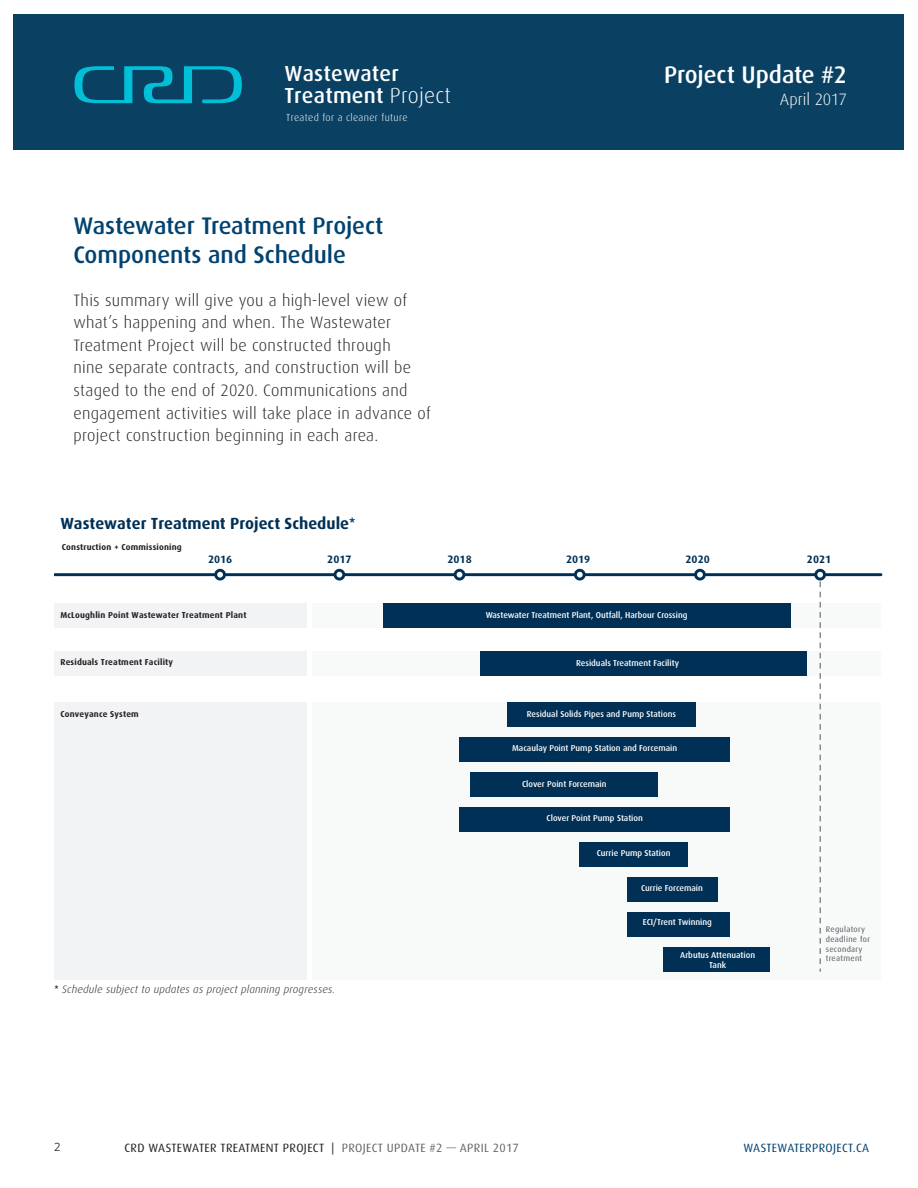
<style>
.page{position:relative;width:918px;height:1188px;background:#fff}
.page>*{position:absolute;margin:0;border:0;box-sizing:border-box;transform-origin:0 0}
.intro{font:500 24px/28.8px "Dax OT";letter-spacing:-.005em;color:#004270}
.intro-2{font:500 24px "Dax OT";letter-spacing:-.005em;color:#fff}
.t1{font:500 21.75px/21.8px "Dax OT";letter-spacing:.01em;color:#fff}
.Body{font:300 16.5px/22.5px "Dax OT";letter-spacing:.02em;color:#231f20}
.intro-3{font:300 16.5px "Dax OT";letter-spacing:-.005em;color:#fff}
.t2{font:700 16.05px "Dax OT";color:#003056}
.t3{font:12px "Dax OT";letter-spacing:.03em;color:#231f20}
.t4{font:12px "Dax OT";letter-spacing:.03em;color:#004270}
.t5{font:12px "Whitney";color:#231f20}
.t6{font:italic 300 10.8px "Dax OT";letter-spacing:.02em;color:#231f20}
.t7{font:700 10.8px "Dax OT";color:#003056}
.t8{font:300 10.2px "Dax OT";letter-spacing:.03em;color:#fff}
.t9{font:500 8.55px/10.4px "Dax OT";color:#fff;text-align:center}
.t10{font:700 8.55px "Dax OT";letter-spacing:.02em;color:#231f20}
.t11{font:8.1px/9.6px "Dax OT";letter-spacing:.04em;color:#54555a}
.s1{font-weight:300}
.s2{font-family:"Akzidenz Grotesk";font-weight:400}
.s3{font-family:"Akzidenz Grotesk";font-weight:400;font-style:normal}
.s4{color:#63656a}
</style>
<div class="page">
<div style="left:14px;top:14px;width:890px;height:136px;background:#0a4163"></div>
<svg style="left:74px;top:66px;width:168px;height:37px"></svg>
<div style="left:54px;top:702px;width:253px;height:277px;background:#f2f3f4"></div>
<div style="left:54px;top:651px;width:253px;height:25px;background:#f2f3f4"></div>
<div style="left:54px;top:603px;width:253px;height:25px;background:#f2f3f4"></div>
<div style="left:312px;top:651px;width:569px;height:25px;background:#f2f3f4"></div>
<div style="left:312px;top:603px;width:569px;height:25px;background:#f2f3f4"></div>
<div style="left:312px;top:702px;width:569px;height:277px;background:#f2f3f4"></div>
<div style="left:383px;top:603px;width:407px;height:25px;background:#003056"></div>
<div style="left:480px;top:651px;width:327px;height:25px;background:#003056"></div>
<div style="left:507px;top:702px;width:189px;height:25px;background:#003056"></div>
<div style="left:460px;top:737px;width:270px;height:25px;background:#003056"></div>
<div style="left:580px;top:842px;width:108px;height:25px;background:#003056"></div>
<div style="left:663px;top:947px;width:107px;height:24px;background:#003056"></div>
<div style="left:627px;top:877px;width:90px;height:25px;background:#003056"></div>
<div style="left:627px;top:912px;width:103px;height:25px;background:#003056"></div>
<svg style="left:820px;top:581px;width:1px;height:390px"></svg>
<hr style="left:54px;top:573px;width:827px;height:3px;background:#003056">
<div style="left:335px;top:570px;width:9px;height:9px;background:#fff;border-radius:50%"></div>
<div style="left:334px;top:569px;width:11px;height:12px;border:3px solid #003056;border-radius:50%"></div>
<div style="left:455px;top:570px;width:9px;height:9px;background:#fff;border-radius:50%"></div>
<div style="left:454px;top:569px;width:11px;height:12px;border:3px solid #003056;border-radius:50%"></div>
<div style="left:575px;top:570px;width:9px;height:9px;background:#fff;border-radius:50%"></div>
<div style="left:574px;top:569px;width:12px;height:12px;border:3px solid #003056;border-radius:50%"></div>
<div style="left:696px;top:570px;width:8px;height:9px;background:#fff;border-radius:50%"></div>
<div style="left:694px;top:569px;width:12px;height:12px;border:3px solid #003056;border-radius:50%"></div>
<div style="left:216px;top:570px;width:8px;height:9px;background:#fff;border-radius:50%"></div>
<div style="left:214px;top:569px;width:12px;height:12px;border:3px solid #003056;border-radius:50%"></div>
<div style="left:816px;top:570px;width:9px;height:9px;background:#fff;border-radius:50%"></div>
<div style="left:814px;top:569px;width:12px;height:12px;border:3px solid #003056;border-radius:50%"></div>
<div style="left:471px;top:772px;width:187px;height:25px;background:#003056"></div>
<div style="left:460px;top:807px;width:270px;height:25px;background:#003056"></div>
<h2 class="t1" style="left:284px;top:59px;width:168px">Wastewater<br>Treatment <span class="s1">Project</span></h2>
<p class="t8" style="left:286px;top:108px;width:123px">Treated for a cleaner future</p>
<p class="intro" style="left:73px;top:207px;width:312px">Wastewater Treatment Project<br>Components and Schedule</p>
<p class="Body" style="left:73px;top:286px;width:359px">This summary will give you a high-level view of what’s happening and when. The Wastewater Treatment Project will be constructed through<br>nine separate contracts, and construction will be staged to the end of 2020. Communications and engagement activities will take place in advance of project construction beginning in each area.</p>
<p class="t2" style="left:60px;top:508px;width:296px">Wastewater Treatment Project Schedule<span class="s2">*</span></p>
<p class="t10" style="left:62px;top:539px;width:121px">Construction + Commissioning</p>
<p class="intro-2" style="left:664px;top:51px;width:184px">Project Update #2</p>
<p class="intro-3" style="left:780px;top:83px;width:68px">April 2017</p>
<p class="t7" style="left:208px;top:549px;width:26px">2016</p>
<p class="t7" style="left:327px;top:549px;width:26px">2017</p>
<p class="t7" style="left:448px;top:549px;width:26px">2018</p>
<p class="t7" style="left:566px;top:549px;width:26px">2019</p>
<p class="t7" style="left:686px;top:549px;width:26px">2020</p>
<p class="t7" style="left:807px;top:549px;width:26px">2021</p>
<p class="t10" style="left:60px;top:607px;width:188px">McLoughlin Point Wastewater Treatment Plant</p>
<p class="t10" style="left:60px;top:654px;width:114px">Residuals Treatment Facility</p>
<p class="t9" style="left:486px;top:608px;width:203px">Wastewater Treatment Plant, Outfall, Harbour Crossing</p>
<p class="t9" style="left:576px;top:657px;width:104px">Residuals Treatment Facility</p>
<p class="t10" style="left:60px;top:706px;width:80px">Conveyance System</p>
<p class="t9" style="left:527px;top:707px;width:151px">Residual Solids Pipes and Pump Stations</p>
<p class="t9" style="left:512px;top:741px;width:167px">Macaulay Point Pump Station and Forcemain</p>
<p class="t9" style="left:522px;top:777px;width:86px">Clover Point Forcemain</p>
<p class="t9" style="left:547px;top:811px;width:98px">Clover Point Pump Station</p>
<p class="t9" style="left:597px;top:847px;width:75px">Currie Pump Station</p>
<p class="t9" style="left:641px;top:881px;width:63px">Currie Forcemain</p>
<p class="t9" style="left:643px;top:916px;width:70px">ECI/Trent Twinning</p>
<p class="t9" style="left:680px;top:948px;width:76px">Arbutus Attenuation<br>Tank</p>
<p class="t11" style="left:826px;top:923px;width:46px">Regulatory deadline for secondary treatment</p>
<p class="t6" style="left:54px;top:979px;width:282px"><span class="s3">*</span> Schedule subject to updates as project planning progresses.</p>
<p class="t5" style="left:54px;top:1140px;width:8px">2</p>
<p class="t3" style="left:124px;top:1136px;width:396px">CRD WASTEWATER TREATMENT PROJECT | <span class="s4">PROJECT UPDATE #2 — APRIL 2017</span></p>
<p class="t4" style="left:744px;top:1136px;width:127px">WASTEWATERPROJECT.CA</p>
</div>
